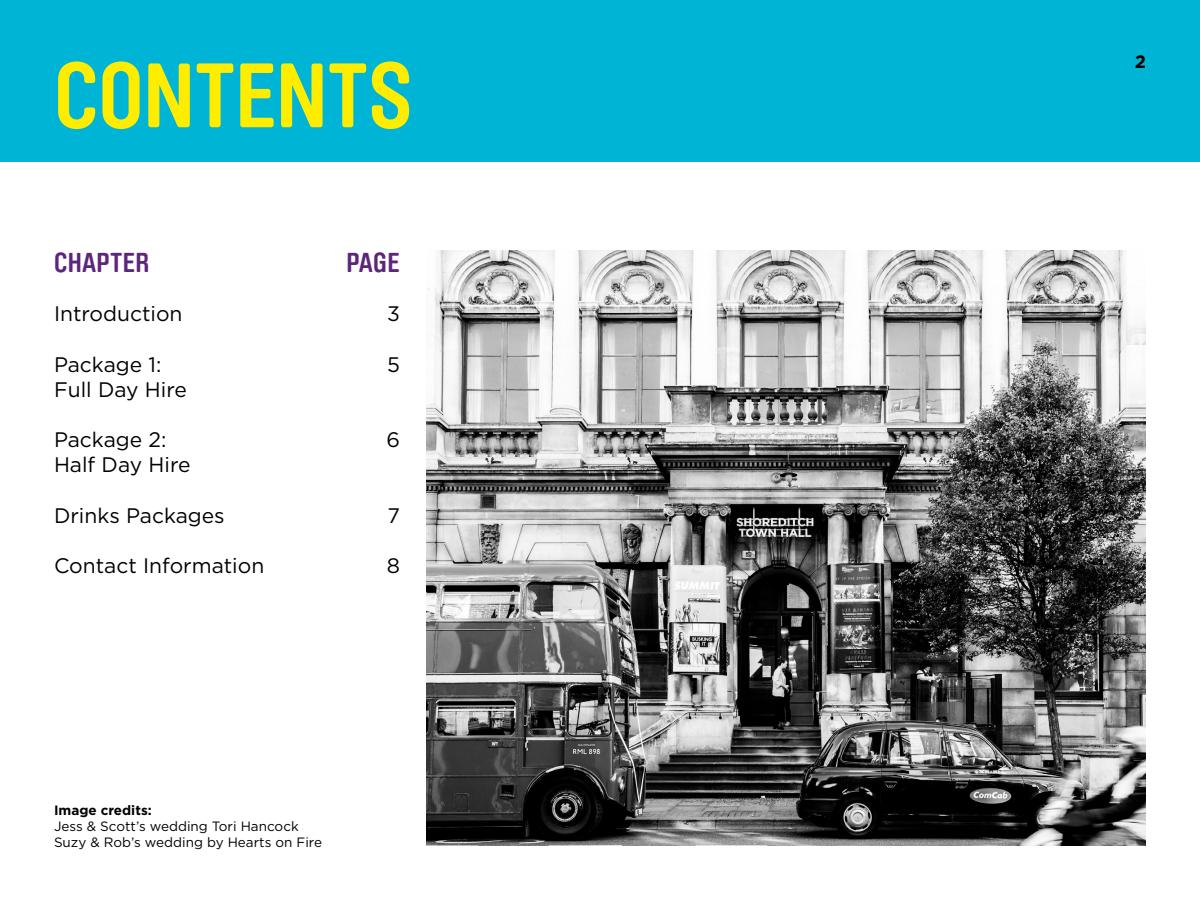
<style>
.page{position:relative;width:1200px;height:900px;background:#fff}
.page>*{position:absolute;margin:0;border:0;box-sizing:border-box;transform-origin:0 0}
.t1{font:700 90px "Brauer Neue Std";color:#ffed00}
.t2{font:700 27px "Brauer Neue Std";letter-spacing:.015em;color:#5c267b}
.t3{font:21px/25.2px "Gotham";color:#000}
.t4{font:700 18px "Gotham";color:#000}
.t5{font:13.5px/16.2px "Gotham";color:#000}
.t6{font:700 13.5px "Gotham";color:#000}
</style>
<div class="page">
<div style="left:0;top:0;width:1200px;height:162px;background:#00b4d5"></div>
<img style="left:427px;top:250px;width:719px;height:596px">
<h1 class="t1" style="left:54px;top:44px;width:360px">CONTENTS</h1>
<p class="t4" style="left:1135px;top:50px;width:13px">2</p>
<p class="t2" style="left:54px;top:248px;width:97px">CHAPTER</p>
<p class="t2" style="left:346px;top:248px;width:55px">PAGE</p>
<p class="t3" style="left:54px;top:301px;width:130px">Introduction</p>
<p class="t3" style="left:54px;top:351px;width:134px">Package 1:<br>Full Day Hire</p>
<p class="t3" style="left:54px;top:427px;width:138px">Package 2:<br>Half Day Hire</p>
<p class="t3" style="left:54px;top:502px;width:172px">Drinks Packages</p>
<p class="t3" style="left:54px;top:553px;width:212px">Contact Information</p>
<p class="t3" style="left:387px;top:301px;width:14px">3</p>
<p class="t3" style="left:387px;top:351px;width:14px">5</p>
<p class="t3" style="left:386px;top:427px;width:15px">6</p>
<p class="t3" style="left:387px;top:502px;width:14px">7</p>
<p class="t3" style="left:387px;top:553px;width:15px">8</p>
<p class="t6" style="left:54px;top:801px;width:99px">Image credits:</p>
<p class="t5" style="left:54px;top:818px;width:270px">Jess &amp; Scott’s wedding Tori Hancock<br>Suzy &amp; Rob’s wedding by Hearts on Fire</p>
</div>
